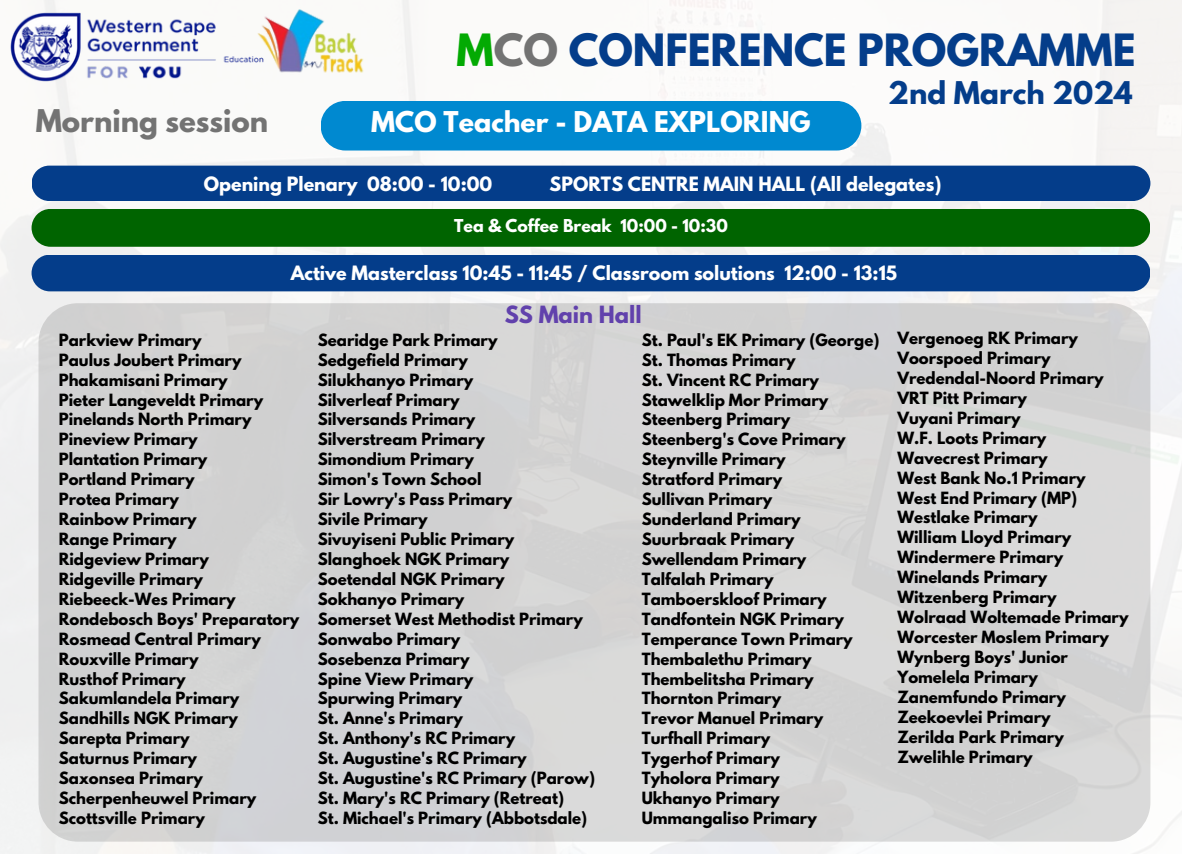
<style>
.page{position:relative;width:1182px;height:854px;background:#fff}
.page>*{position:absolute;margin:0;border:0;box-sizing:border-box;transform-origin:0 0}
.t1{font:700 39.38px "League Spartan";color:#043d8a}
.t2{font:700 27.65px "League Spartan";color:#737373}
.t3{font:700 27.65px "League Spartan";color:#043d8a}
.t4{font:700 25.38px "League Spartan";color:#fff}
.t5{font:700 21px "League Spartan";color:#6141ac}
.t6{font:700 17.5px "League Spartan";color:#fff}
.t7{font:700 15.75px "League Spartan";color:#fff}
.t8{font:700 14.88px "League Spartan";color:#000}
.s1{color:#03aa03}
.s2{color:#737373}
</style>
<div class="page">
<img style="left:0;top:0;width:1181px;height:853px">
<div style="left:38px;top:303px;width:1112px;height:538px;background:#d1d2d3;border-radius:39px"></div>
<img style="left:10px;top:12px;width:243px;height:70px">
<img style="left:253px;top:7px;width:118px;height:75px">
<div style="left:32px;top:165px;width:1118px;height:36px;background:#043d8a"></div>
<div style="left:32px;top:209px;width:1118px;height:38px;background:#006400"></div>
<div style="left:32px;top:254px;width:1118px;height:37px;background:#043d8a;border-radius:18px"></div>
<div style="left:320px;top:101px;width:541px;height:49px;background:#0089d0;border-radius:25px"></div>
<h2 class="t1" style="left:456px;top:30px;width:680px"><span class="s1">M</span><span class="s2">CO</span> CONFERENCE PROGRAMME</h2>
<p class="t2" style="left:36px;top:107px;width:234px">Morning session</p>
<h2 class="t4" style="left:371px;top:109px;width:441px">MCO Teacher - DATA EXPLORING</h2>
<p class="t3" style="left:888px;top:79px;width:246px">2nd March 2024</p>
<p class="t6" style="left:204px;top:175px;width:290px">Opening Plenary 08:00 - 10:00</p>
<p class="t6" style="left:549px;top:175px;width:393px">SPORTS CENTRE MAIN HALL (All delegates)</p>
<h2 class="t7" style="left:454px;top:217px;width:275px">Tea &amp; Coffee Break 10:00 - 10:30</h2>
<h1 class="t6" style="left:291px;top:264px;width:608px">Active Masterclass 10:45 - 11:45 / Classroom solutions 12:00 - 13:15</h1>
<h4 class="t8" style="left:59px;top:332px;width:144px">Parkview Primary</h4>
<p class="t8" style="left:59px;top:352px;width:184px">Paulus Joubert Primary</p>
<h4 class="t8" style="left:59px;top:372px;width:170px">Phakamisani Primary</h4>
<p class="t8" style="left:59px;top:392px;width:206px">Pieter Langeveldt Primary</p>
<p class="t8" style="left:59px;top:412px;width:194px">Pinelands North Primary</p>
<p class="t8" style="left:59px;top:432px;width:140px">Pineview Primary</p>
<p class="t8" style="left:59px;top:451px;width:150px">Plantation Primary</p>
<p class="t8" style="left:59px;top:471px;width:137px">Portland Primary</p>
<p class="t8" style="left:59px;top:491px;width:122px">Protea Primary</p>
<p class="t8" style="left:59px;top:511px;width:139px">Rainbow Primary</p>
<p class="t8" style="left:59px;top:531px;width:119px">Range Primary</p>
<p class="t8" style="left:59px;top:551px;width:152px">Ridgeview Primary</p>
<p class="t8" style="left:59px;top:571px;width:146px">Ridgeville Primary</p>
<p class="t8" style="left:59px;top:591px;width:178px">Riebeeck-Wes Primary</p>
<p class="t8" style="left:59px;top:611px;width:242px">Rondebosch Boys' Preparatory</p>
<p class="t8" style="left:59px;top:631px;width:203px">Rosmead Central Primary</p>
<p class="t8" style="left:59px;top:651px;width:141px">Rouxville Primary</p>
<p class="t8" style="left:59px;top:670px;width:128px">Rusthof Primary</p>
<p class="t8" style="left:59px;top:690px;width:182px">Sakumlandela Primary</p>
<p class="t8" style="left:59px;top:710px;width:181px">Sandhills NGK Primary</p>
<p class="t8" style="left:59px;top:730px;width:132px">Sarepta Primary</p>
<p class="t8" style="left:59px;top:750px;width:140px">Saturnus Primary</p>
<p class="t8" style="left:59px;top:770px;width:146px">Saxonsea Primary</p>
<p class="t8" style="left:59px;top:790px;width:199px">Scherpenheuwel Primary</p>
<p class="t8" style="left:59px;top:810px;width:147px">Scottsville Primary</p>
<p class="t5" style="left:504px;top:304px;width:138px">SS Main Hall</p>
<p class="t8" style="left:318px;top:332px;width:181px">Searidge Park Primary</p>
<p class="t8" style="left:318px;top:352px;width:151px">Sedgefield Primary</p>
<p class="t8" style="left:318px;top:372px;width:157px">Silukhanyo Primary</p>
<h3 class="t8" style="left:318px;top:392px;width:143px">Silverleaf Primary</h3>
<p class="t8" style="left:318px;top:412px;width:159px">Silversands Primary</p>
<p class="t8" style="left:318px;top:432px;width:169px">Silverstream Primary</p>
<p class="t8" style="left:318px;top:451px;width:157px">Simondium Primary</p>
<p class="t8" style="left:318px;top:471px;width:165px">Simon's Town School</p>
<p class="t8" style="left:318px;top:491px;width:196px">Sir Lowry's Pass Primary</p>
<p class="t8" style="left:318px;top:511px;width:111px">Sivile Primary</p>
<p class="t8" style="left:318px;top:531px;width:198px">Sivuyiseni Public Primary</p>
<p class="t8" style="left:318px;top:551px;width:193px">Slanghoek NGK Primary</p>
<p class="t8" style="left:318px;top:571px;width:188px">Soetendal NGK Primary</p>
<p class="t8" style="left:318px;top:591px;width:148px">Sokhanyo Primary</p>
<p class="t8" style="left:318px;top:611px;width:266px">Somerset West Methodist Primary</p>
<p class="t8" style="left:318px;top:631px;width:144px">Sonwabo Primary</p>
<p class="t8" style="left:318px;top:651px;width:153px">Sosebenza Primary</p>
<p class="t8" style="left:318px;top:670px;width:157px">Spine View Primary</p>
<p class="t8" style="left:318px;top:690px;width:146px">Spurwing Primary</p>
<p class="t8" style="left:318px;top:710px;width:147px">St. Anne's Primary</p>
<p class="t8" style="left:318px;top:730px;width:199px">St. Anthony's RC Primary</p>
<p class="t8" style="left:318px;top:750px;width:210px">St. Augustine's RC Primary</p>
<p class="t8" style="left:318px;top:770px;width:279px">St. Augustine's RC Primary (Parow)</p>
<p class="t8" style="left:318px;top:790px;width:248px">St. Mary's RC Primary (Retreat)</p>
<p class="t8" style="left:318px;top:810px;width:271px">St. Michael's Primary (Abbotsdale)</p>
<p class="t8" style="left:641px;top:332px;width:239px">St. Paul's EK Primary (George)</p>
<p class="t8" style="left:641px;top:352px;width:155px">St. Thomas Primary</p>
<p class="t8" style="left:641px;top:372px;width:179px">St. Vincent RC Primary</p>
<p class="t8" style="left:641px;top:392px;width:188px">Stawelklip Mor Primary</p>
<p class="t8" style="left:641px;top:412px;width:150px">Steenberg Primary</p>
<p class="t8" style="left:641px;top:432px;width:205px">Steenberg's Cove Primary</p>
<p class="t8" style="left:641px;top:451px;width:145px">Steynville Primary</p>
<p class="t8" style="left:641px;top:471px;width:142px">Stratford Primary</p>
<p class="t8" style="left:641px;top:491px;width:132px">Sullivan Primary</p>
<p class="t8" style="left:641px;top:511px;width:160px">Sunderland Primary</p>
<p class="t8" style="left:641px;top:531px;width:154px">Suurbraak Primary</p>
<p class="t8" style="left:641px;top:551px;width:166px">Swellendam Primary</p>
<p class="t8" style="left:641px;top:571px;width:133px">Talfalah Primary</p>
<p class="t8" style="left:641px;top:591px;width:186px">Tamboerskloof Primary</p>
<p class="t8" style="left:641px;top:611px;width:204px">Tandfontein NGK Primary</p>
<p class="t8" style="left:641px;top:631px;width:212px">Temperance Town Primary</p>
<p class="t8" style="left:641px;top:651px;width:171px">Thembalethu Primary</p>
<p class="t8" style="left:641px;top:670px;width:173px">Thembelitsha Primary</p>
<p class="t8" style="left:641px;top:690px;width:141px">Thornton Primary</p>
<p class="t8" style="left:641px;top:710px;width:183px">Trevor Manuel Primary</p>
<p class="t8" style="left:641px;top:730px;width:130px">Turfhall Primary</p>
<p class="t8" style="left:641px;top:750px;width:140px">Tygerhof Primary</p>
<p class="t8" style="left:641px;top:770px;width:139px">Tyholora Primary</p>
<p class="t8" style="left:641px;top:790px;width:139px">Ukhanyo Primary</p>
<p class="t8" style="left:641px;top:810px;width:176px">Ummangaliso Primary</p>
<p class="t8" style="left:897px;top:330px;width:182px">Vergenoeg RK Primary</p>
<p class="t8" style="left:897px;top:350px;width:155px">Voorspoed Primary</p>
<p class="t8" style="left:897px;top:370px;width:208px">Vredendal-Noord Primary</p>
<p class="t8" style="left:897px;top:390px;width:131px">VRT Pitt Primary</p>
<p class="t8" style="left:897px;top:410px;width:125px">Vuyani Primary</p>
<p class="t8" style="left:897px;top:430px;width:150px">W.F. Loots Primary</p>
<p class="t8" style="left:897px;top:450px;width:152px">Wavecrest Primary</p>
<p class="t8" style="left:897px;top:470px;width:190px">West Bank No.1 Primary</p>
<p class="t8" style="left:897px;top:490px;width:181px">West End Primary (MP)</p>
<p class="t8" style="left:897px;top:510px;width:142px">Westlake Primary</p>
<p class="t8" style="left:897px;top:529px;width:175px">William Lloyd Primary</p>
<p class="t8" style="left:897px;top:549px;width:167px">Windermere Primary</p>
<p class="t8" style="left:897px;top:569px;width:151px">Winelands Primary</p>
<p class="t8" style="left:897px;top:589px;width:161px">Witzenberg Primary</p>
<p class="t8" style="left:897px;top:609px;width:232px">Wolraad Woltemade Primary</p>
<p class="t8" style="left:897px;top:629px;width:213px">Worcester Moslem Primary</p>
<p class="t8" style="left:897px;top:649px;width:172px">Wynberg Boys' Junior</p>
<p class="t8" style="left:897px;top:669px;width:142px">Yomelela Primary</p>
<p class="t8" style="left:897px;top:689px;width:170px">Zanemfundo Primary</p>
<p class="t8" style="left:897px;top:709px;width:155px">Zeekoevlei Primary</p>
<p class="t8" style="left:897px;top:729px;width:168px">Zerilda Park Primary</p>
<p class="t8" style="left:897px;top:748px;width:137px">Zwelihle Primary</p>
</div>
